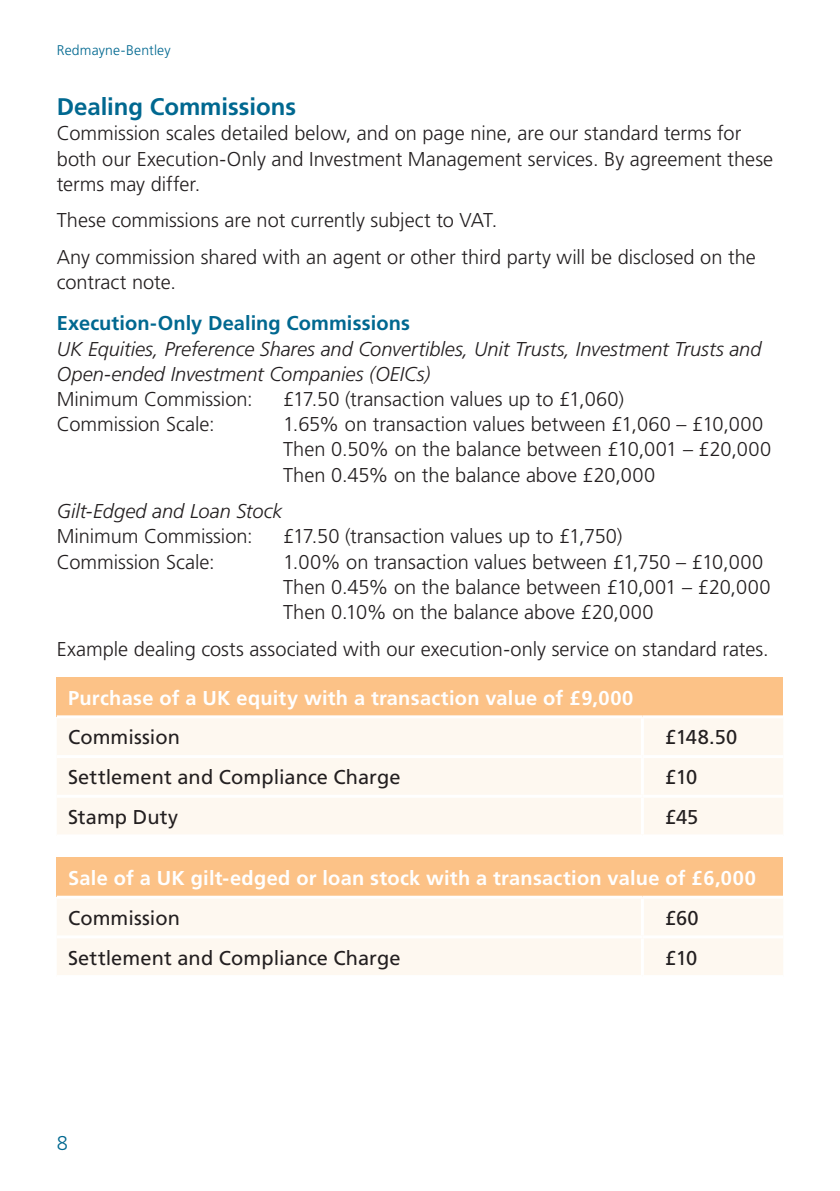
<style>
.page{position:relative;width:840px;height:1191px;background:#fff}
.page>*{position:absolute;margin:0;border:0;box-sizing:border-box;transform-origin:0 0}
.t1{font:700 24px "Frutiger";color:#006890}
.t2{font:300 20px/25.2px "Frutiger";color:#231f20}
.t3{font:italic 300 20px/25.2px "Frutiger";color:#231f20}
.t4{font:700 20px "Frutiger";letter-spacing:.015em;color:#fff}
.t5{font:20px "Frutiger";letter-spacing:.005em;color:#231f20}
.t6{font:700 20px "Frutiger";letter-spacing:.005em;color:#006890}
.t7{font:300 20px "Frutiger";color:#006890}
.t8{font:300 14px "Frutiger";letter-spacing:.01em;color:#006890}
</style>
<div class="page">
<div style="left:57px;top:677px;width:725px;height:40px;background:#fcc287"></div>
<div style="left:57px;top:719px;width:725px;height:115px;background:#fef8f0"></div>
<hr style="left:57px;top:715px;width:585px;height:3px;background:#fff">
<hr style="left:642px;top:715px;width:140px;height:3px;background:#fff">
<hr style="left:640px;top:718px;width:3px;height:37px;background:#fff">
<hr style="left:640px;top:758px;width:3px;height:36px;background:#fff">
<hr style="left:640px;top:797px;width:3px;height:37px;background:#fff">
<hr style="left:57px;top:755px;width:585px;height:3px;background:#fff">
<hr style="left:642px;top:755px;width:140px;height:3px;background:#fff">
<hr style="left:57px;top:794px;width:585px;height:3px;background:#fff">
<hr style="left:642px;top:794px;width:140px;height:3px;background:#fff">
<div style="left:57px;top:857px;width:725px;height:40px;background:#fcc287"></div>
<div style="left:57px;top:899px;width:725px;height:76px;background:#fef8f0"></div>
<hr style="left:57px;top:895px;width:585px;height:3px;background:#fff">
<hr style="left:642px;top:895px;width:140px;height:3px;background:#fff">
<hr style="left:640px;top:898px;width:3px;height:37px;background:#fff">
<hr style="left:640px;top:938px;width:3px;height:37px;background:#fff">
<hr style="left:57px;top:935px;width:585px;height:3px;background:#fff">
<hr style="left:642px;top:935px;width:140px;height:3px;background:#fff">
<p class="t8" style="left:57px;top:42px;width:115px">Redmayne-Bentley</p>
<p class="t1" style="left:57px;top:93px;width:241px">Dealing Commissions</p>
<p class="t2" style="left:57px;top:121px;width:717px">Commission scales detailed below, and on page nine, are our standard terms for both our Execution-Only and Investment Management services. By agreement these terms may differ.</p>
<p class="t2" style="left:57px;top:202px;width:700px;line-height:36.6px">These commissions are not currently subject to VAT.<br>Any commission shared with an agent or other third party will be disclosed on the</p>
<p class="t2" style="left:57px;top:270px;width:121px">contract note.</p>
<p class="t6" style="left:57px;top:312px;width:354px">Execution-Only Dealing Commissions</p>
<p class="t3" style="left:57px;top:336px;width:705px">UK Equities, Preference Shares and Convertibles, Unit Trusts, Investment Trusts and<br>Open-ended Investment Companies (OEICs)</p>
<p class="t2" style="left:57px;top:386px;width:197px">Minimum Commission:</p>
<p class="t2" style="left:283px;top:386px;width:342px">£17.50 (transaction values up to £1,060)</p>
<p class="t2" style="left:57px;top:412px;width:159px">Commission Scale:</p>
<p class="t2" style="left:283px;top:412px;width:489px">1.65% on transaction values between £1,060 – £10,000<br>Then 0.50% on the balance between £10,001 – £20,000<br>Then 0.45% on the balance above £20,000</p>
<p class="t3" style="left:57px;top:498px;width:227px">Gilt-Edged and Loan Stock</p>
<p class="t2" style="left:57px;top:524px;width:197px">Minimum Commission:</p>
<p class="t2" style="left:283px;top:524px;width:340px">£17.50 (transaction values up to £1,750)</p>
<p class="t2" style="left:57px;top:549px;width:159px">Commission Scale:</p>
<p class="t2" style="left:283px;top:549px;width:489px">1.00% on transaction values between £1,750 – £10,000<br>Then 0.45% on the balance between £10,001 – £20,000<br>Then 0.10% on the balance above £20,000</p>
<p class="t2" style="left:57px;top:636px;width:713px">Example dealing costs associated with our execution-only service on standard rates.</p>
<p class="t4" style="left:68px;top:686px;width:566px">Purchase of a UK equity with a transaction value of £9,000</p>
<p class="t5" style="left:68px;top:726px;width:113px">Commission</p>
<p class="t5" style="left:664px;top:726px;width:74px">£148.50</p>
<p class="t5" style="left:68px;top:765px;width:334px">Settlement and Compliance Charge</p>
<p class="t5" style="left:664px;top:765px;width:34px">£10</p>
<p class="t5" style="left:68px;top:805px;width:111px">Stamp Duty</p>
<p class="t5" style="left:664px;top:805px;width:35px">£45</p>
<p class="t4" style="left:68px;top:866px;width:689px">Sale of a UK gilt-edged or loan stock with a transaction value of £6,000</p>
<p class="t5" style="left:68px;top:906px;width:113px">Commission</p>
<p class="t5" style="left:664px;top:906px;width:35px">£60</p>
<p class="t5" style="left:68px;top:945px;width:334px">Settlement and Compliance Charge</p>
<p class="t5" style="left:664px;top:945px;width:34px">£10</p>
<p class="t7" style="left:57px;top:1131px;width:13px">8</p>
</div>
